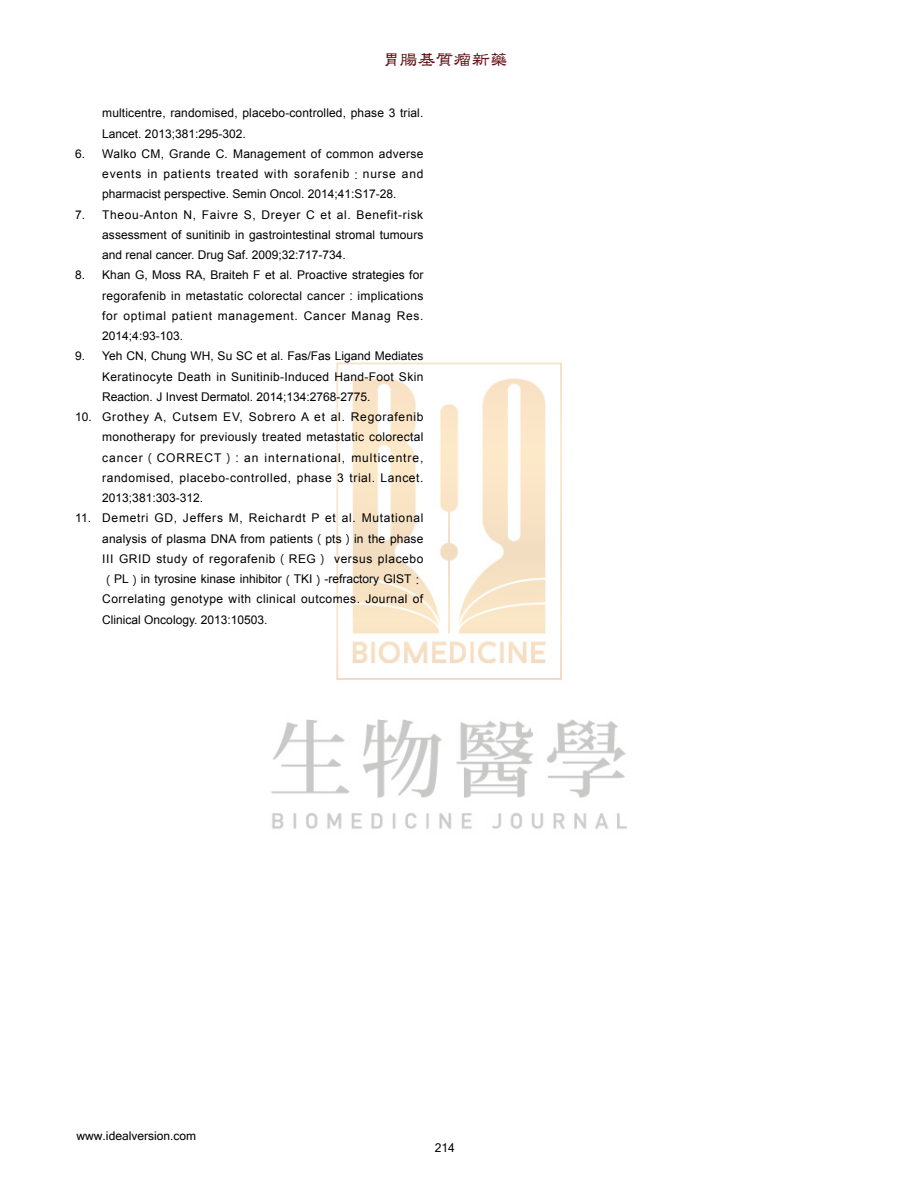
<style>
.page{position:relative;width:898px;height:1191px;background:#fff}
.page>*{position:absolute;margin:0;border:0;box-sizing:border-box;transform-origin:0 0}
.t1{font:18px "DF Li Shu W5 HKP BF";color:#610f13}
.t2{font:12px/20.2px "Arial";letter-spacing:.005em;color:#000;text-align:justify}
.t3{font:12px "Microsoft Sans Serif";color:#000}
.s1{font-family:"Microsoft Jheng Hei"}
</style>
<div class="page">
<img style="left:271px;top:362px;width:356px;height:467px">
<h1 class="t1" style="left:381px;top:51px;width:128px">胃腸基質瘤新藥</h1>
<p class="t2" style="left:102px;top:103px;width:322px">multicentre, randomised, placebo-controlled, phase 3 trial.<br>Lancet. 2013;381:295-302.</p>
<p class="t2" style="left:102px;top:144px;width:322px;text-indent:-27px">6. Walko CM, Grande C. Management of common adverse events in patients treated with sorafenib<span class="s1">：</span>nurse and pharmacist perspective. Semin Oncol. 2014;41:S17-28.</p>
<p class="t2" style="left:102px;top:204px;width:322px;text-indent:-27px">7. Theou-Anton N, Faivre S, Dreyer C et al. Benefit-risk assessment of sunitinib in gastrointestinal stromal tumours and renal cancer. Drug Saf. 2009;32:717-734.</p>
<p class="t2" style="left:102px;top:265px;width:322px;text-indent:-27px">8. Khan G, Moss RA, Braiteh F et al. Proactive strategies for regorafenib in metastatic colorectal cancer<span class="s1">：</span>implications for optimal patient management. Cancer Manag Res.<br>2014;4:93-103.</p>
<p class="t2" style="left:102px;top:346px;width:322px;text-indent:-27px">9. Yeh CN, Chung WH, Su SC et al. Fas/Fas Ligand Mediates Keratinocyte Death in Sunitinib-Induced Hand-Foot Skin Reaction. J Invest Dermatol. 2014;134:2768-2775.</p>
<p class="t2" style="left:102px;top:407px;width:322px;text-indent:-27px">10. Grothey A, Cutsem EV, Sobrero A et al. Regorafenib monotherapy for previously treated metastatic colorectal cancer<span class="s1">（</span>CORRECT<span class="s1">）：</span>an international, multicentre, randomised, placebo-controlled, phase 3 trial. Lancet.<br>2013;381:303-312.</p>
<p class="t2" style="left:102px;top:508px;width:322px;text-indent:-27px">11. Demetri GD, Jeffers M, Reichardt P et al. Mutational analysis of plasma DNA from patients<span class="s1">（</span>pts<span class="s1">）</span>in the phase III GRID study of regorafenib<span class="s1">（</span>REG<span class="s1">）</span> versus placebo<span class="s1">（</span>PL<span class="s1">）</span>in tyrosine kinase inhibitor<span class="s1">（</span>TKI<span class="s1">）</span>-refractory GIST<span class="s1">：</span>Correlating genotype with clinical outcomes. Journal of Clinical Oncology. 2013:10503.</p>
<p class="t3" style="left:77px;top:1127px;width:121px">www.idealversion.com</p>
<p class="t3" style="left:434px;top:1140px;width:22px">214</p>
</div>
